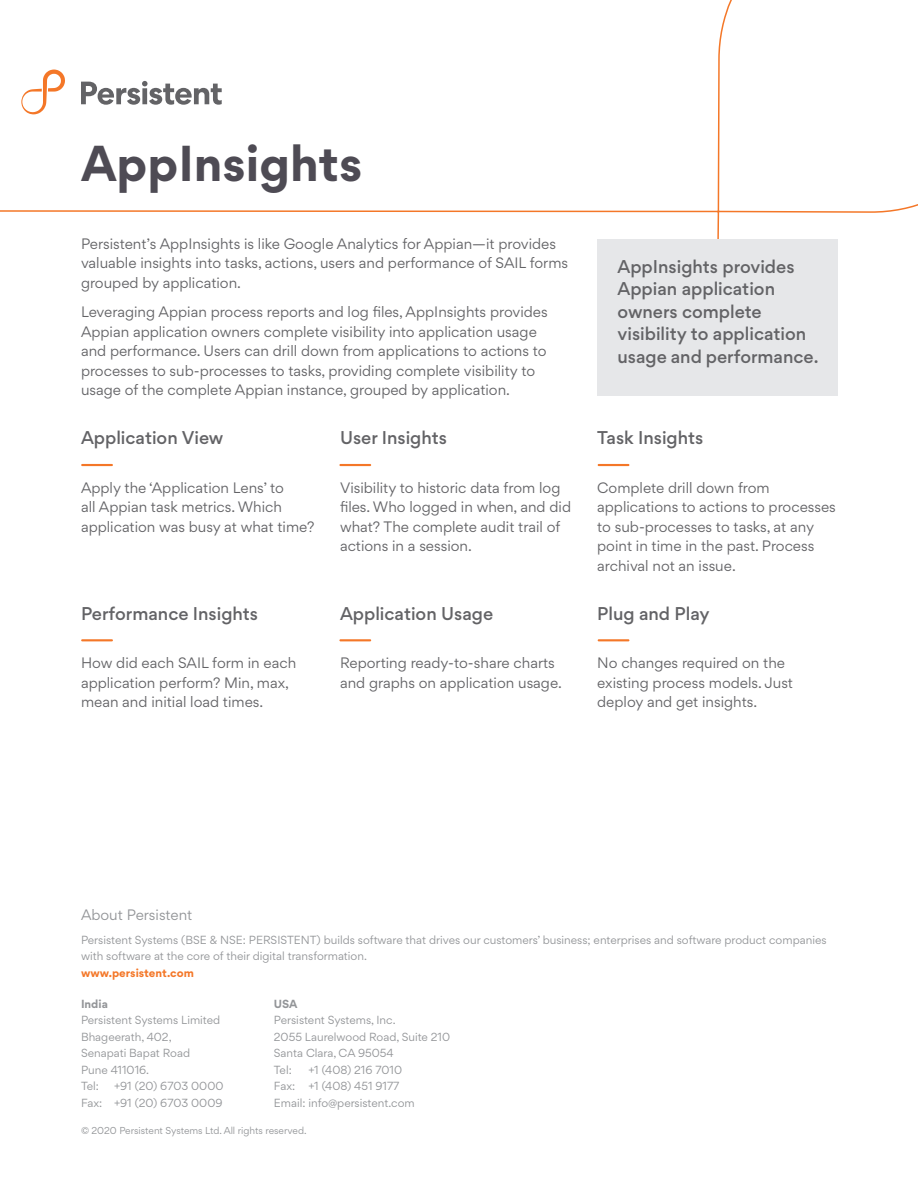
<style>
.page{position:relative;width:918px;height:1188px;background:#fff}
.page>*{position:absolute;margin:0;border:0;box-sizing:border-box;transform-origin:0 0}
.t1{font:700 45px "Gordita";color:#4e4b54}
.t2{font:500 16.5px/22.5px "Gordita";color:#636366}
.t3{font:13.5px/19.5px "Gordita";color:#636366}
.t4{font:13.5px "Gordita";color:#939598}
.t5{font:10.5px/16.5px "Gordita";color:#939598}
.t6{font:700 10.5px "Gordita";color:#f47728}
.t7{font:700 10.5px "Gordita";color:#939598}
.t8{font:9px "Gordita";color:#939598}
</style>
<div class="page">
<svg style="left:0;top:0;width:918px;height:239px"></svg>
<hr style="left:81px;top:464px;width:32px;height:2px;background:#f47728">
<hr style="left:339px;top:464px;width:32px;height:2px;background:#f47728">
<hr style="left:598px;top:464px;width:31px;height:2px;background:#f47728">
<hr style="left:81px;top:639px;width:32px;height:2px;background:#f47728">
<hr style="left:339px;top:639px;width:32px;height:2px;background:#f47728">
<hr style="left:598px;top:639px;width:31px;height:2px;background:#f47728">
<svg style="left:81px;top:81px;width:141px;height:24px"></svg>
<svg style="left:21px;top:70px;width:44px;height:44px"></svg>
<div style="left:597px;top:239px;width:241px;height:156px;background:#e6e7e9"></div>
<p class="t1" style="left:81px;top:127px;width:283px">AppInsights</p>
<p class="t3" style="left:81px;top:234px;width:489px">Persistent’s AppInsights is like Google Analytics for Appian—it provides valuable insights into tasks, actions, users and performance of SAIL forms grouped by application.</p>
<p class="t3" style="left:81px;top:302px;width:468px">Leveraging Appian process reports and log files, AppInsights provides Appian application owners complete visibility into application usage and performance. Users can drill down from applications to actions to processes to sub-processes to tasks, providing complete visibility to usage of the complete Appian instance, grouped by application.</p>
<p class="t2" style="left:81px;top:426px;width:144px">Application View</p>
<p class="t3" style="left:81px;top:478px;width:235px">Apply the ‘Application Lens’ to<br>all Appian task metrics. Which application was busy at what time?</p>
<p class="t2" style="left:340px;top:426px;width:109px">User Insights</p>
<p class="t3" style="left:340px;top:478px;width:233px">Visibility to historic data from log files. Who logged in when, and did what? The complete audit trail of actions in a session.</p>
<p class="t2" style="left:81px;top:602px;width:179px">Performance Insights</p>
<p class="t3" style="left:81px;top:653px;width:217px">How did each SAIL form in each application perform? Min, max, mean and initial load times.</p>
<p class="t2" style="left:340px;top:602px;width:155px">Application Usage</p>
<p class="t3" style="left:340px;top:653px;width:224px">Reporting ready-to-share charts and graphs on application usage.</p>
<p class="t2" style="left:617px;top:255px;width:203px">AppInsights provides<br>Appian application owners complete visibility to application usage and performance.</p>
<p class="t2" style="left:597px;top:426px;width:108px">Task Insights</p>
<p class="t3" style="left:597px;top:478px;width:240px">Complete drill down from applications to actions to processes to sub-processes to tasks, at any point in time in the past. Process archival not an issue.</p>
<p class="t2" style="left:597px;top:602px;width:114px">Plug and Play</p>
<p class="t3" style="left:597px;top:653px;width:197px">No changes required on the existing process models. Just deploy and get insights.</p>
<p class="t4" style="left:81px;top:905px;width:113px">About Persistent</p>
<p class="t5" style="left:81px;top:931px;width:747px">Persistent Systems (BSE &amp; NSE: PERSISTENT) builds software that drives our customers’ business; enterprises and software product companies with software at the core of their digital transformation.</p>
<p class="t6" style="left:81px;top:964px;width:115px">www.persistent.com</p>
<p class="t7" style="left:81px;top:995px;width:28px">India</p>
<p class="t5" style="left:81px;top:1012px;width:141px">Persistent Systems Limited</p>
<p class="t5" style="left:81px;top:1028px;width:92px">Bhageerath, 402,</p>
<p class="t5" style="left:81px;top:1045px;width:111px">Senapati Bapat Road</p>
<p class="t5" style="left:81px;top:1061px;width:70px">Pune 411016.</p>
<p class="t5" style="left:81px;top:1078px;width:19px">Tel:</p>
<p class="t5" style="left:114px;top:1078px;width:111px">+91 (20) 6703 0000</p>
<p class="t5" style="left:81px;top:1094px;width:143px">Fax: +91 (20) 6703 0009</p>
<p class="t7" style="left:274px;top:995px;width:25px">USA</p>
<p class="t5" style="left:274px;top:1012px;width:123px">Persistent Systems, Inc.</p>
<p class="t5" style="left:274px;top:1028px;width:178px">2055 Laurelwood Road, Suite 210</p>
<p class="t5" style="left:274px;top:1045px;width:121px">Santa Clara, CA 95054</p>
<p class="t5" style="left:274px;top:1061px;width:19px">Tel:</p>
<p class="t5" style="left:308px;top:1061px;width:95px">+1 (408) 216 7010</p>
<p class="t5" style="left:274px;top:1078px;width:127px">Fax: +1 (408) 451 9177</p>
<p class="t5" style="left:274px;top:1094px;width:142px">Email: info@persistent.com</p>
<p class="t8" style="left:81px;top:1124px;width:227px">© 2020 Persistent Systems Ltd. All rights reserved.</p>
</div>
